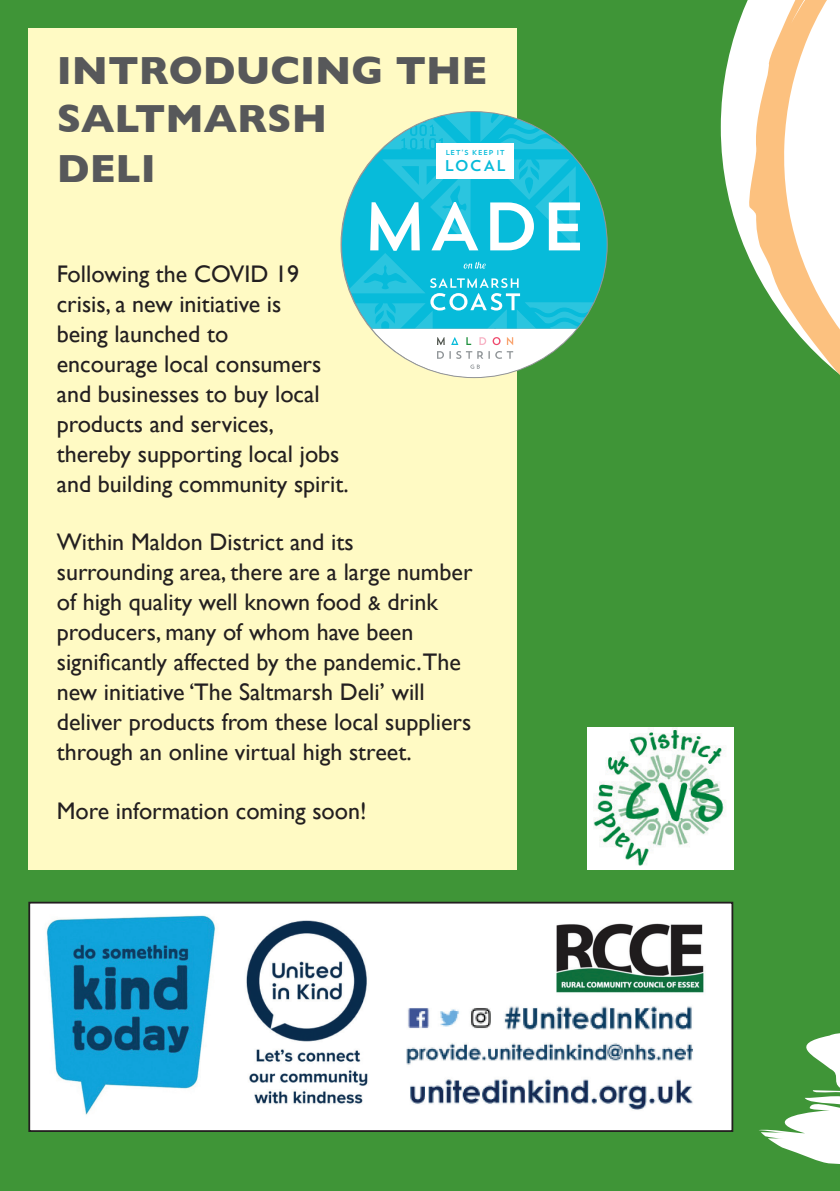
<style>
.page{position:relative;width:840px;height:1191px;background:#fff}
.page>*{position:absolute;margin:0;border:0;box-sizing:border-box;transform-origin:0 0}
.t1{font:700 40px/49px "Gill Sans";color:#57585a}
.t2{font:24px/30px "Gill Sans";color:#231f20}
.t3{font:15.6px "Trend Sans One";letter-spacing:.025em;color:#07bbda}
.t4{font:7.2px "Trend Sans One";letter-spacing:.025em;color:#07bbda}
.s1{font-size:20px}
</style>
<div class="page">
<div style="left:0;top:0;width:839px;height:1191px;background:#3f9537"></div>
<div style="left:28px;top:28px;width:488px;height:841px;background:#fffac4"></div>
<div style="left:29px;top:902px;width:703px;height:229px;background:#fff"></div>
<img style="left:46px;top:915px;width:658px;height:200px">
<div style="left:28px;top:901px;width:704px;height:231px;border:2px solid #231f20"></div>
<svg style="left:372px;top:112px;width:235px;height:47px;background:#3faf88"></svg>
<svg style="left:382px;top:112px;width:88px;height:37px"></svg>
<svg style="left:480px;top:112px;width:88px;height:37px;background:#32b3a5"></svg>
<div style="left:436px;top:144px;width:78px;height:35px;background:#fff"></div>
<svg style="left:342px;top:159px;width:265px;height:218px;background:#5cccd3"></svg>
<img style="left:587px;top:727px;width:145px;height:142px">
<svg style="left:720px;top:0;width:28px;height:447px;fill:#3f9537"></svg>
<svg style="left:748px;top:0;width:91px;height:467px"></svg>
<svg style="left:758px;top:984px;width:81px;height:188px"></svg>
<h1 class="t1" style="left:57px;top:45px;width:432px">INTRODUCING THE<br>SALTMARSH<br>DELI</h1>
<p class="t4" style="left:445px;top:148px;width:61px">LET’S KEEP IT</p>
<p class="t3" style="left:444px;top:156px;width:64px">LOCAL</p>
<p class="t2" style="left:57px;top:258px;width:293px">Following the COVID 19 crisis, a new initiative is<br>being launched to<br>encourage local consumers and businesses to buy local products and services, thereby supporting local jobs and building community spirit.</p>
<p class="t2" style="left:57px;top:527px;width:417px">Within Maldon District and its surrounding area, there are a large number of high quality well known food <span class="s1">&amp;</span> drink producers, many of whom have been significantly affected by the pandemic.The new initiative ‘The Saltmarsh Deli’ will deliver products from these local suppliers through an online virtual high street.</p>
<p class="t2" style="left:57px;top:795px;width:311px">More information coming soon!</p>
</div>
